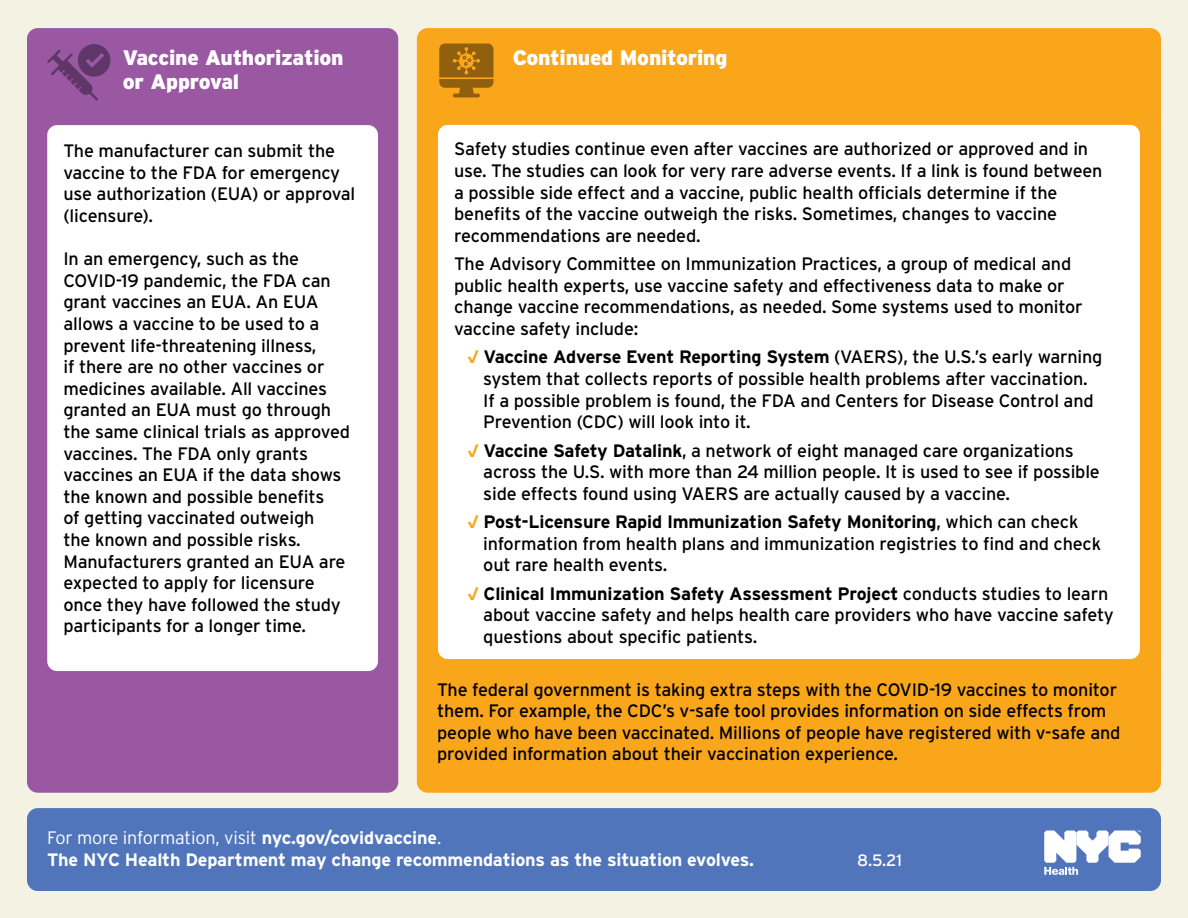
<style>
.page{position:relative;width:1188px;height:918px;background:#f4f2e2}
.page>*{position:absolute;margin:0;border:0;box-sizing:border-box;transform-origin:0 0}
.t1{font:900 21px/24px "Interstate";letter-spacing:-.01em;color:#fff}
.t2{font:18px/21.6px "Interstate";letter-spacing:-.01em;color:#000}
.t3{font:700 18px "Interstate";letter-spacing:-.01em;color:#fff}
.t4{font:300 18px "Interstate";letter-spacing:-.01em;color:#fff}
.t5{font:16.5px "Interstate";color:#fff}
.s1{font-weight:700;color:#faa61a}
.s2{font-weight:700}
</style>
<div class="page">
<div style="left:27px;top:28px;width:371px;height:765px;background:#9a58a3;border-radius:11px"></div>
<div style="left:47px;top:125px;width:331px;height:546px;background:#fff;border-radius:10px"></div>
<div style="left:417px;top:28px;width:744px;height:765px;background:#faa61a;border-radius:11px"></div>
<div style="left:438px;top:125px;width:702px;height:534px;background:#fff;border-radius:10px"></div>
<svg style="left:47px;top:44px;width:63px;height:57px"></svg>
<svg style="left:439px;top:44px;width:54px;height:53px"></svg>
<div style="left:27px;top:808px;width:1134px;height:83px;background:#5175ba;border-radius:11px"></div>
<svg style="left:1044px;top:831px;width:97px;height:44px"></svg>
<h2 class="t1" style="left:123px;top:46px;width:222px">Vaccine Authorization or Approval</h2>
<p class="t2" style="left:63px;top:140px;width:293px">The manufacturer can submit the vaccine to the FDA for emergency use authorization (EUA) or approval (licensure).</p>
<p class="t2" style="left:63px;top:248px;width:288px">In an emergency, such as the<br>COVID-19 pandemic, the FDA can grant vaccines an EUA. An EUA allows a vaccine to be used to a prevent life-threatening illness,<br>if there are no other vaccines or medicines available. All vaccines granted an EUA must go through the same clinical trials as approved vaccines. The FDA only grants vaccines an EUA if the data shows the known and possible benefits<br>of getting vaccinated outweigh<br>the known and possible risks.<br>Manufacturers granted an EUA are expected to apply for licensure once they have followed the study participants for a longer time.</p>
<h2 class="t1" style="left:513px;top:46px;width:216px">Continued Monitoring</h2>
<p class="t2" style="left:454px;top:138px;width:650px">Safety studies continue even after vaccines are authorized or approved and in use. The studies can look for very rare adverse events. If a link is found between a possible side effect and a vaccine, public health officials determine if the benefits of the vaccine outweigh the risks. Sometimes, changes to vaccine recommendations are needed.</p>
<p class="t2" style="left:454px;top:253px;width:630px">The Advisory Committee on Immunization Practices, a group of medical and public health experts, use vaccine safety and effectiveness data to make or change vaccine recommendations, as needed. Some systems used to monitor vaccine safety include:</p>
<p class="t2" style="left:483px;top:346px;width:621px;text-indent:-16px"><span class="s1">√</span> <span class="s2">Vaccine Adverse Event Reporting System</span> (VAERS), the U.S.’s early warning system that collects reports of possible health problems after vaccination.<br>If a possible problem is found, the FDA and Centers for Disease Control and Prevention (CDC) will look into it.</p>
<p class="t2" style="left:483px;top:439px;width:618px;text-indent:-16px"><span class="s1">√</span> <span class="s2">Vaccine Safety Datalink</span>, a network of eight managed care organizations across the U.S. with more than 24 million people. It is used to see if possible side effects found using VAERS are actually caused by a vaccine.</p>
<p class="t2" style="left:483px;top:511px;width:620px;text-indent:-16px"><span class="s1">√</span> <span class="s2">Post-Licensure Rapid Immunization Safety Monitoring</span>, which can check information from health plans and immunization registries to find and check out rare health events.</p>
<p class="t2" style="left:483px;top:582px;width:632px;text-indent:-16px"><span class="s1">√</span> <span class="s2">Clinical Immunization Safety Assessment Project</span> conducts studies to learn about vaccine safety and helps health care providers who have vaccine safety questions about specific patients.</p>
<p class="t2" style="left:437px;top:678px;width:685px">The federal government is taking extra steps with the COVID-19 vaccines to monitor them. For example, the CDC’s v-safe tool provides information on side effects from people who have been vaccinated. Millions of people have registered with v-safe and provided information about their vaccination experience.</p>
<p class="t4" style="left:47px;top:828px;width:396px">For more information, visit <span class="s2">nyc.gov/covidvaccine</span>.</p>
<p class="t3" style="left:47px;top:849px;width:708px">The NYC Health Department may change recommendations as the situation evolves.</p>
<p class="t5" style="left:857px;top:851px;width:46px">8.5.21</p>
</div>
